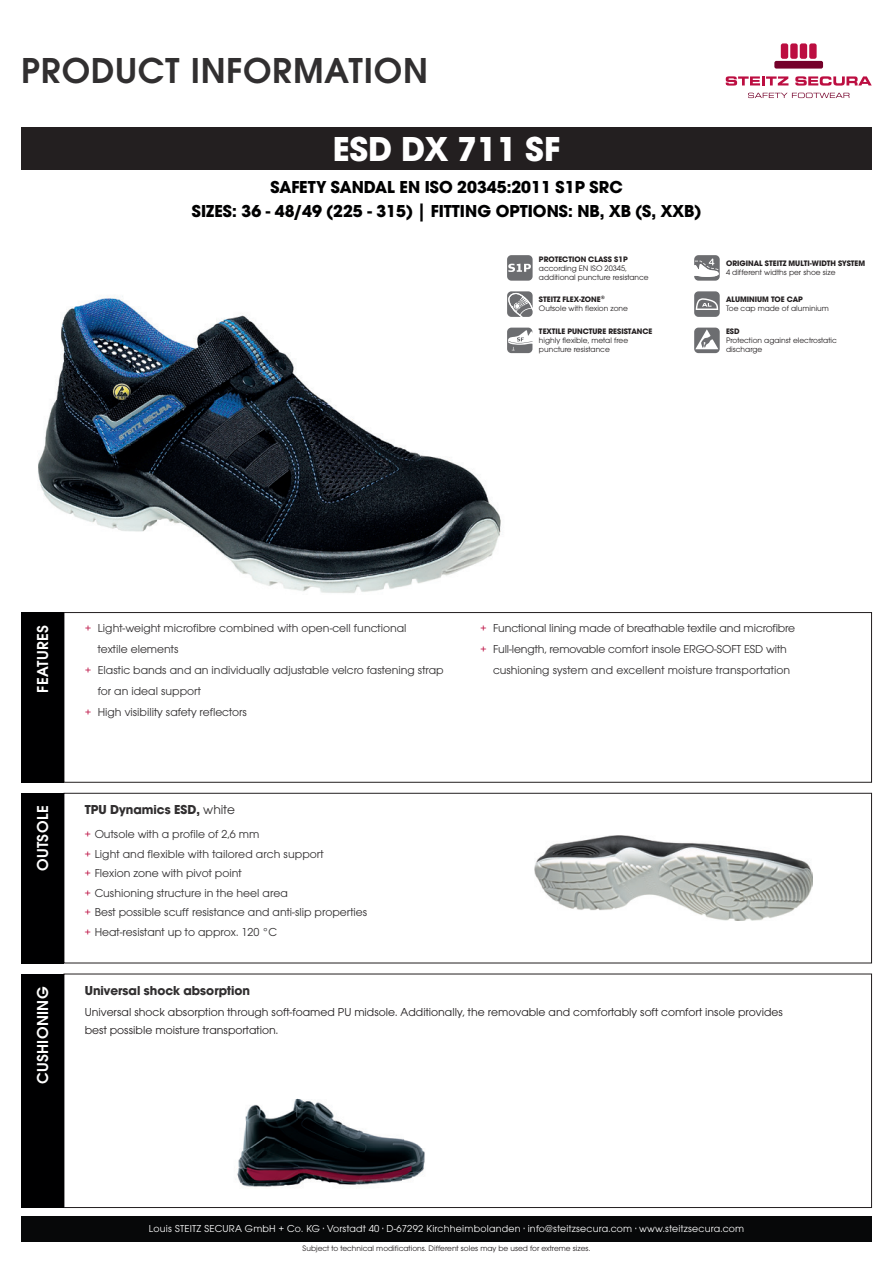
<style>
.page{position:relative;width:893px;height:1263px;background:#fff}
.page>*{position:absolute;margin:0;border:0;box-sizing:border-box;transform-origin:0 0}
.t1{font:600 37.5px "Avant Gard Goth EF";letter-spacing:.02em;color:#312f30}
.t2{font:700 36px "Avant Gard Goth EF";color:#fff}
.t3{font:700 18px/24px "Avant Gard Goth EF";color:#000001;text-align:center}
.t4{font:600 16.5px "Avant Gard Goth EF";letter-spacing:.02em;color:#fff}
.t5{font:700 13.5px "Avant Gard Goth EF";color:#312f30}
.t6{font:12px/21px "Avant Gard Goth EF";color:#312f30}
.t7{font:12px/18px "Avant Gard Goth EF";color:#231f20}
.t8{font:12px/21px "Avant Gard Goth EF";color:#bc0e41}
.t9{font:10.5px "Avant Gard Goth EF";letter-spacing:.02em;color:#fff}
.t10{font:8.25px/9px "Avant Gard Goth EF";color:#231f20}
.t11{font:700 8.25px "Avant Gard Goth EF";color:#231f20}
.s1{font-weight:400}
.s2{color:#bc0e41}
</style>
<div class="page">
<div style="left:64px;top:612px;width:808px;height:170px;border:1px solid #231f20"></div>
<div style="left:64px;top:793px;width:808px;height:170px;border:1px solid #231f20"></div>
<div style="left:64px;top:974px;width:808px;height:234px;border:1px solid #231f20"></div>
<div style="left:21px;top:1216px;width:851px;height:26px;background:#070809"></div>
<svg style="left:726px;top:76px;width:62px;height:10px"></svg>
<svg style="left:795px;top:76px;width:77px;height:10px"></svg>
<div style="left:774px;top:61px;width:49px;height:8px;background:#75012a;border-radius:2px"></div>
<div style="left:781px;top:43px;width:7px;height:16px;background:#bc0e41;border-radius:2px"></div>
<div style="left:790px;top:43px;width:8px;height:16px;background:#bc0e41;border-radius:2px"></div>
<div style="left:800px;top:43px;width:7px;height:16px;background:#bc0e41;border-radius:2px"></div>
<div style="left:809px;top:43px;width:8px;height:16px;background:#bc0e41;border-radius:2px"></div>
<svg style="left:748px;top:93px;width:101px;height:5px"></svg>
<div style="left:21px;top:128px;width:851px;height:42px;background:#231f20"></div>
<div style="left:21px;top:612px;width:43px;height:170px;background:#000001"></div>
<div style="left:21px;top:793px;width:43px;height:170px;background:#000001"></div>
<div style="left:21px;top:974px;width:43px;height:234px;background:#000001"></div>
<img style="left:38px;top:296px;width:480px;height:297px">
<img style="left:535px;top:835px;width:277px;height:85px">
<svg style="left:507px;top:255px;width:26px;height:26px"></svg>
<svg style="left:694px;top:255px;width:26px;height:26px"></svg>
<svg style="left:507px;top:291px;width:26px;height:26px"></svg>
<div style="left:694px;top:291px;width:26px;height:26px;background:#6c6d70;border-radius:4px"></div>
<svg style="left:696px;top:298px;width:22px;height:12px"></svg>
<svg style="left:507px;top:328px;width:26px;height:25px"></svg>
<div style="left:694px;top:328px;width:26px;height:25px;background:linear-gradient(to right,#6c6d70,#6c6d70);border-radius:4px"></div>
<svg style="left:695px;top:329px;width:23px;height:20px"></svg>
<img style="left:237px;top:1098px;width:188px;height:89px">
<h1 class="t1" style="left:21px;top:48px;width:408px">PRODUCT INFORMATION</h1>
<h2 class="t2" style="left:333px;top:127px;width:229px">ESD DX 711 SF</h2>
<h3 class="t3" style="left:192px;top:175px;width:511px">SAFETY SANDAL EN ISO 20345:2011 S1P SRC<br>SIZES: 36 - 48/49 (225 - 315) | FITTING OPTIONS: NB, XB (S, XXB)</h3>
<p class="t11" style="left:539px;top:254px;width:90px">PROTECTION CLASS S1P</p>
<p class="t10" style="left:539px;top:263px;width:111px">according EN ISO 20345, additional puncture resistance</p>
<p class="t11" style="left:726px;top:258px;width:141px">ORIGINAL STEITZ MULTI-WIDTH SYSTEM</p>
<p class="t10" style="left:726px;top:268px;width:111px">4 different widths per shoe size</p>
<p class="t11" style="left:539px;top:295px;width:67px">STEITZ FLEX-ZONE®</p>
<p class="t10" style="left:539px;top:304px;width:91px">Outsole with flexion zone</p>
<p class="t11" style="left:726px;top:295px;width:78px">ALUMINIUM TOE CAP</p>
<p class="t10" style="left:726px;top:304px;width:104px">Toe cap made of aluminium</p>
<p class="t11" style="left:539px;top:326px;width:115px">TEXTILE PUNCTURE RESISTANCE</p>
<p class="t10" style="left:539px;top:336px;width:91px">highly flexible, metal free puncture resistance</p>
<p class="t11" style="left:726px;top:326px;width:15px">ESD</p>
<p class="t10" style="left:726px;top:336px;width:112px">Protection against electrostatic discharge</p>
<h3 class="t4" style="left:33px;top:693px;width:69px;rotate:-90deg">FEATURES</h3>
<h3 class="t4" style="left:33px;top:871px;width:67px;rotate:-90deg">OUTSOLE</h3>
<h3 class="t4" style="left:33px;top:1084px;width:99px;rotate:-90deg">CUSHIONING</h3>
<p class="t6" style="left:98px;top:618px;width:347px">Light-weight microfibre combined with open-cell functional<br>textile elements<br>Elastic bands and an individually adjustable velcro fastening strap for an ideal support<br>High visibility safety reflectors</p>
<p class="t8" style="left:480px;top:618px;width:7px">+ +</p>
<p class="t6" style="left:493px;top:618px;width:303px">Functional lining made of breathable textile and microfibre<br>Full-length, removable comfort insole ERGO-SOFT ESD with cushioning system and excellent moisture transportation</p>
<p class="t8" style="left:85px;top:618px;width:7px">+</p>
<p class="t8" style="left:85px;top:660px;width:7px">+</p>
<p class="t8" style="left:85px;top:702px;width:7px">+</p>
<p class="t5" style="left:85px;top:801px;width:152px">TPU Dynamics ESD, <span class="s1">white</span></p>
<p class="t6" style="left:85px;top:825px;width:284px;line-height:19.5px"><span class="s2">+</span> Outsole with a profile of 2,6 mm<br><span class="s2">+</span> Light and flexible with tailored arch support<br><span class="s2">+</span> Flexion zone with pivot point<br><span class="s2">+</span> Cushioning structure in the heel area<br><span class="s2">+</span> Best possible scuff resistance and anti-slip properties <span class="s2">+</span> Heat-resistant up to approx. 120 °C</p>
<p class="t5" style="left:85px;top:983px;width:167px">Universal shock absorption</p>
<p class="t7" style="left:85px;top:1002px;width:700px">Universal shock absorption through soft-foamed PU midsole. Additionally, the removable and comfortably soft comfort insole provides best possible moisture transportation.</p>
<p class="t9" style="left:149px;top:1223px;width:597px">Louis STEITZ SECURA GmbH + Co. KG · Vorstadt 40 · D-67292 Kirchheimbolanden · info@steitzsecura.com · www.steitzsecura.com</p>
<p class="t10" style="left:303px;top:1244px;width:289px">Subject to technical modifications. Different soles may be used for extreme sizes.</p>
</div>
